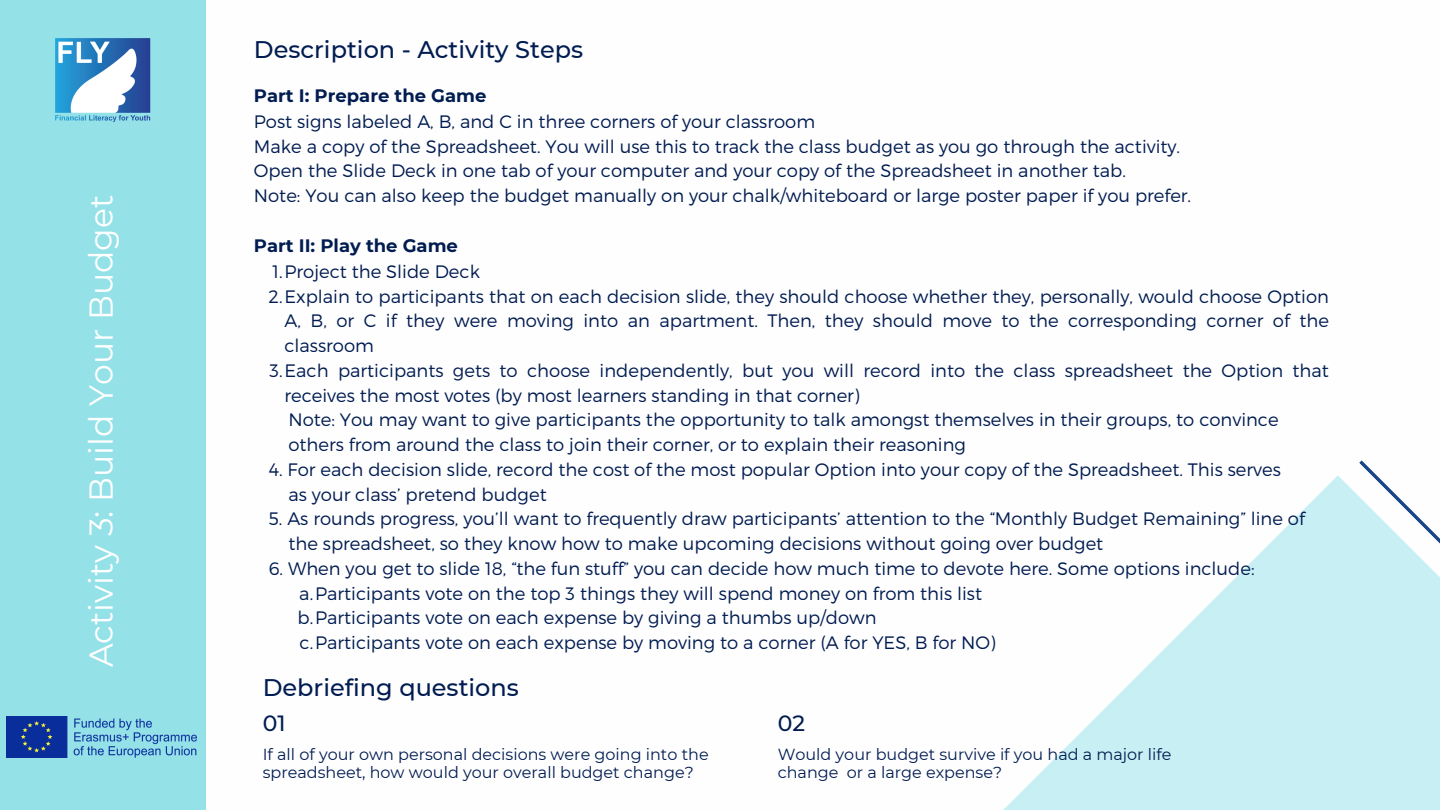
<style>
.page{position:relative;width:1440px;height:810px;background:#fff}
.page>*{position:absolute;margin:0;border:0;box-sizing:border-box;transform-origin:0 0}
.t1{font:33px "Montserrat";color:#fff}
.t2{font:500 24px "Montserrat";color:#011c50}
.t3{font:500 22px "Montserrat";color:#011c50}
.t4{font:300 18px/24.8px "Montserrat";color:#011c50;text-align:justify}
.t5{font:700 18px "Montserrat";color:#011c50}
.t6{font:16px/18.8px "Montserrat";color:#011c50}
</style>
<div class="page">
<svg style="left:1003px;top:475px;width:437px;height:335px;fill:#c8eff3"></svg>
<div style="left:0;top:0;width:205px;height:810px;background:#95e1e8"></div>
<img style="left:55px;top:38px;width:96px;height:84px">
<img style="left:7px;top:716px;width:190px;height:42px">
<svg style="left:1359px;top:460px;width:81px;height:202px"></svg>
<p class="t1" style="left:81px;top:667px;width:474px;rotate:-90deg">Activity 3: Build Your Budget</p>
<p class="t2" style="left:254px;top:35px;width:331px">Description - Activity Steps</p>
<p class="t5" style="left:254px;top:84px;width:234px">Part I: Prepare the Game</p>
<p class="t4" style="left:254px;top:108px;width:563px">Post signs labeled A, B, and C in three corners of your classroom</p>
<p class="t4" style="left:254px;top:133px;width:928px">Make a copy of the Spreadsheet. You will use this to track the class budget as you go through the activity.</p>
<p class="t4" style="left:254px;top:158px;width:874px">Open the Slide Deck in one tab of your computer and your copy of the Spreadsheet in another tab.</p>
<p class="t4" style="left:254px;top:182px;width:939px">Note: You can also keep the budget manually on your chalk/whiteboard or large poster paper if you prefer.</p>
<p class="t5" style="left:254px;top:234px;width:206px">Part II: Play the Game</p>
<p class="t4" style="left:272px;top:258px;width:209px">1.Project the Slide Deck</p>
<p class="t4" style="left:284px;top:283px;width:1046px;text-indent:-16px">2.Explain to participants that on each decision slide, they should choose whether they, personally, would choose Option A, B, or C if they were moving into an apartment. Then, they should move to the corresponding corner of the classroom</p>
<p class="t4" style="left:284px;top:357px;width:1046px;text-indent:-15px">3.Each participants gets to choose independently, but you will record into the class spreadsheet the Option that receives the most votes (by most learners standing in that corner)</p>
<p class="t4" style="left:288px;top:407px;width:992px">Note: You may want to give participants the opportunity to talk amongst themselves in their groups, to convince</p>
<p class="t4" style="left:288px;top:431px;width:679px">others from around the class to join their corner, or to explain their reasoning</p>
<p class="t4" style="left:269px;top:456px;width:1014px">4. For each decision slide, record the cost of the most popular Option into your copy of the Spreadsheet. This serves</p>
<p class="t4" style="left:288px;top:481px;width:260px">as your class’ pretend budget</p>
<p class="t4" style="left:269px;top:506px;width:1038px">5. As rounds progress, you’ll want to frequently draw participants’ attention to the “Monthly Budget Remaining” line of</p>
<p class="t4" style="left:288px;top:530px;width:816px">the spreadsheet, so they know how to make upcoming decisions without going over budget</p>
<p class="t4" style="left:269px;top:555px;width:987px">6. When you get to slide 18, “the fun stuff” you can decide how much time to devote here. Some options include:</p>
<p class="t4" style="left:299px;top:580px;width:684px">a.Participants vote on the top 3 things they will spend money on from this list</p>
<p class="t4" style="left:298px;top:605px;width:581px">b.Participants vote on each expense by giving a thumbs up/down</p>
<p class="t4" style="left:300px;top:629px;width:698px">c.Participants vote on each expense by moving to a corner (A for YES, B for NO)</p>
<p class="t2" style="left:263px;top:672px;width:258px">Debriefing questions</p>
<p class="t3" style="left:263px;top:709px;width:24px">01</p>
<p class="t6" style="left:263px;top:744px;width:447px">If all of your own personal decisions were going into the spreadsheet, how would your overall budget change?</p>
<p class="t3" style="left:778px;top:709px;width:29px">02</p>
<p class="t6" style="left:778px;top:744px;width:395px">Would your budget survive if you had a major life change or a large expense?</p>
</div>
